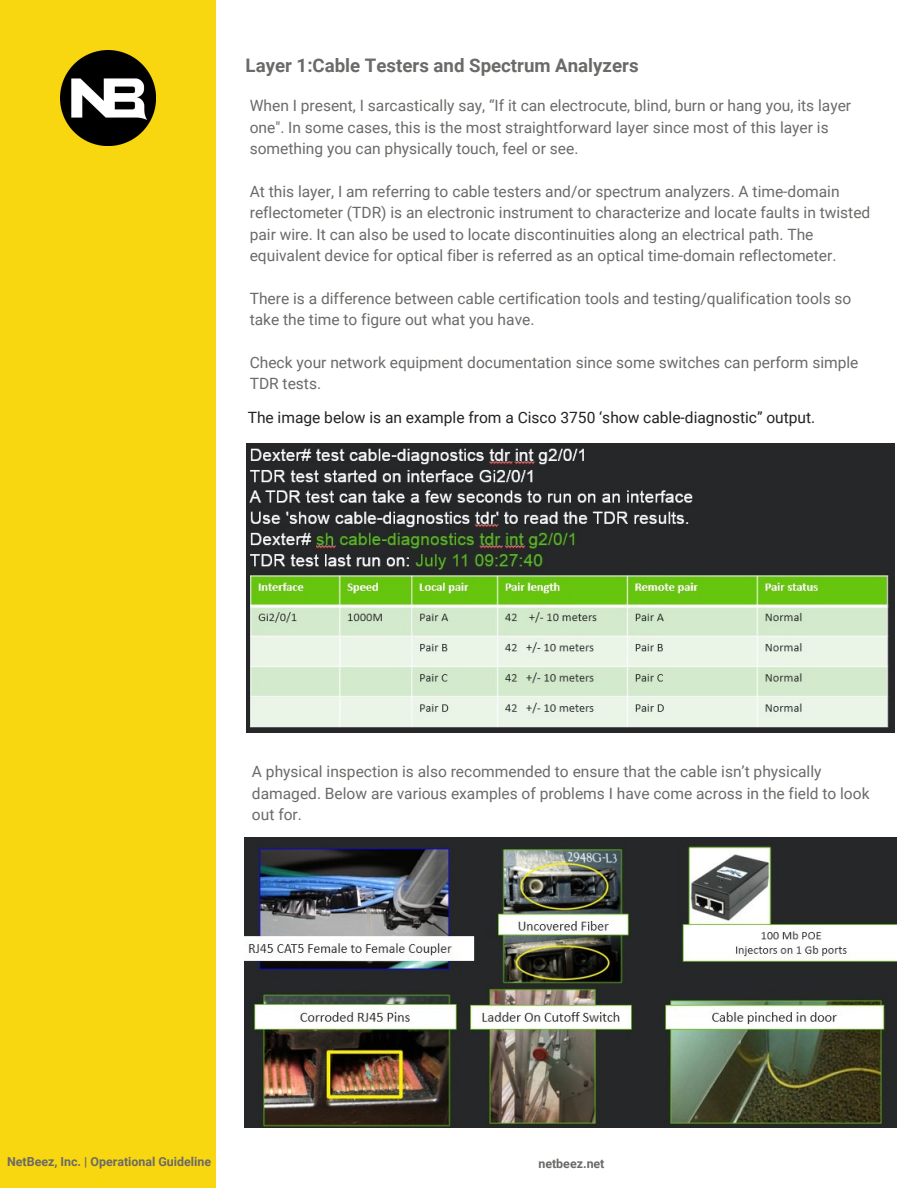
<style>
.page{position:relative;width:918px;height:1188px;background:#fff}
.page>*{position:absolute;margin:0;border:0;box-sizing:border-box;transform-origin:0 0}
.t1{font:700 18.75px "Roboto";color:#6b6a68}
.t2{font:15.6px/21.3px "Roboto";color:#6b6a68}
.t3{font:15.6px "Roboto";color:#222}
.t4{font:700 12.45px "Roboto";color:#6b6a68}
</style>
<div class="page">
<div style="left:0;top:0;width:216px;height:1188px;background:#f8d710"></div>
<img style="left:61px;top:51px;width:94px;height:94px">
<img style="left:246px;top:443px;width:648px;height:289px">
<img style="left:244px;top:837px;width:653px;height:290px">
<p class="t1" style="left:246px;top:55px;width:394px">Layer 1:Cable Testers and Spectrum Analyzers</p>
<p class="t2" style="left:250px;top:95px;width:603px">When I present, I sarcastically say, “If it can electrocute, blind, burn or hang you, its layer one". In some cases, this is the most straightforward layer since most of this layer is something you can physically touch, feel or see.</p>
<p class="t2" style="left:250px;top:181px;width:622px">At this layer, I am referring to cable testers and/or spectrum analyzers. A time-domain reflectometer (TDR) is an electronic instrument to characterize and locate faults in twisted pair wire. It can also be used to locate discontinuities along an electrical path. The equivalent device for optical fiber is referred as an optical time-domain reflectometer.</p>
<p class="t2" style="left:250px;top:288px;width:603px">There is a difference between cable certification tools and testing/qualification tools so take the time to figure out what you have.</p>
<p class="t2" style="left:250px;top:352px;width:610px">Check your network equipment documentation since some switches can perform simple<br>TDR tests.</p>
<p class="t3" style="left:248px;top:409px;width:569px">The image below is an example from a Cisco 3750 ‘show cable-diagnostic” output.</p>
<p class="t2" style="left:252px;top:761px;width:619px">A physical inspection is also recommended to ensure that the cable isn’t physically damaged. Below are various examples of problems I have come across in the field to look out for.</p>
<p class="t4" style="left:7px;top:1154px;width:205px">NetBeez, Inc. | Operational Guideline</p>
<p class="t4" style="left:538px;top:1156px;width:68px">netbeez.net</p>
</div>
